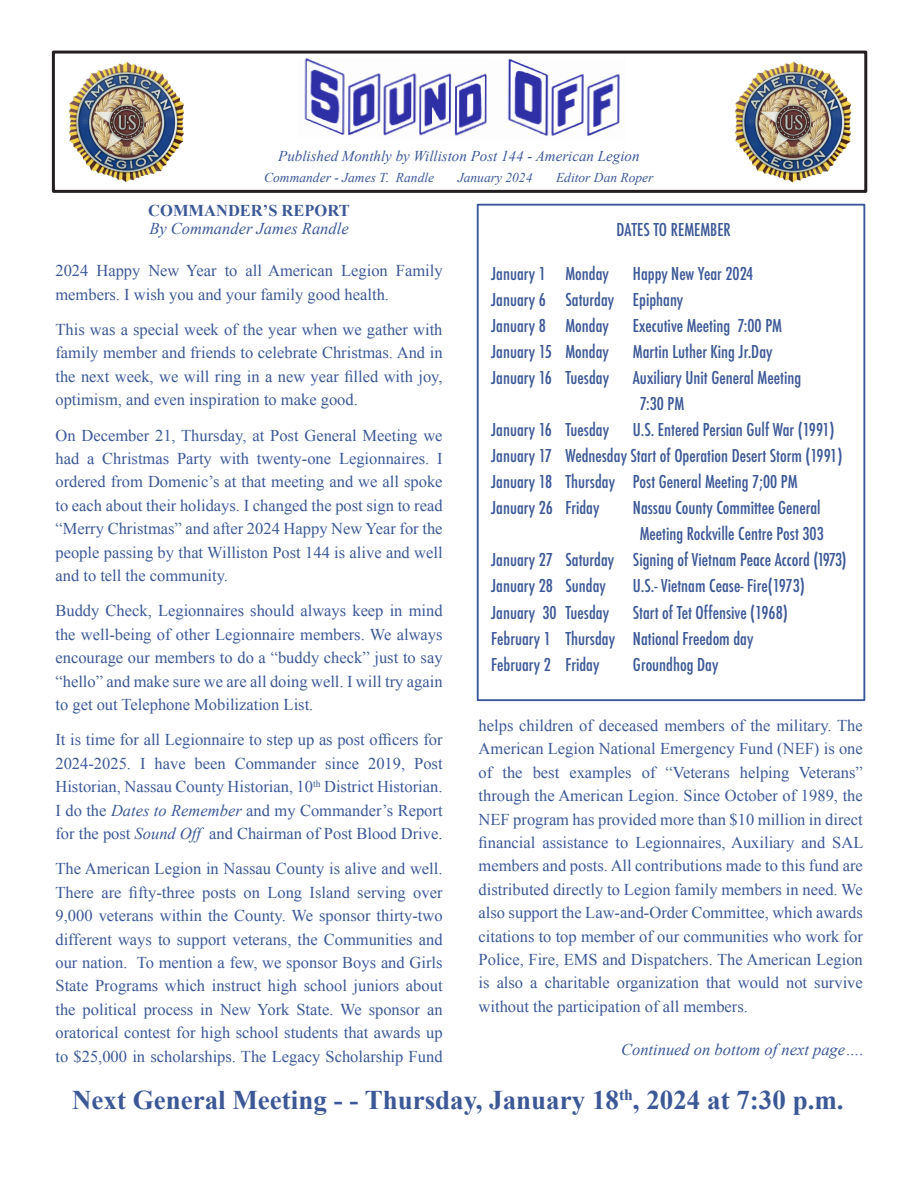
<style>
.page{position:relative;width:918px;height:1188px;background:#fff}
.page>*{position:absolute;margin:0;border:0;box-sizing:border-box;transform-origin:0 0}
.t1{font:700 27px "Times New Roman";color:#3c5896}
.t2{font:500 condensed 17.25px "Futura";color:#3c5896}
.t3{font:16.5px "Times New Roman";color:#3c5896}
.t4{font:italic 16.5px "Times New Roman";color:#3c5896}
.t5{font:700 16.5px "Times New Roman";color:#3c5896}
.t6{font:700 15.75px "Times New Roman";color:#3c5896}
.t7{font:italic 15px "Times New Roman";color:#3c5896}
.t8{font:italic 13.5px "Times New Roman";color:#3c5896}
.t9{font:9.6px "Times New Roman";color:#3c5896}
.s1{font-style:italic}
</style>
<div class="page">
<img style="left:304px;top:58px;width:316px;height:78px">
<img style="left:68px;top:62px;width:116px;height:120px">
<img style="left:734px;top:61px;width:118px;height:122px">
<div style="left:52px;top:51px;width:815px;height:142px;border:3px solid #231f20"></div>
<div style="left:477px;top:204px;width:388px;height:497px;border:2px solid #3c5896"></div>
<p class="t7" style="left:278px;top:151px;width:363px">Published Monthly by Williston Post 144 - American Legion</p>
<p class="t8" style="left:264px;top:173px;width:171px">Commander - James T. Randle</p>
<p class="t8" style="left:458px;top:173px;width:76px">January 2024</p>
<p class="t8" style="left:556px;top:173px;width:99px">Editor Dan Roper</p>
<p class="t5" style="left:148px;top:204px;width:203px">COMMANDER’S REPORT</p>
<p class="t4" style="left:149px;top:223px;width:201px">By Commander James Randle</p>
<p class="t3" style="left:55px;top:265px;width:389px">2024 Happy New Year to all American Legion Family</p>
<p class="t3" style="left:55px;top:288px;width:335px">members. I wish you and your family good health.</p>
<p class="t3" style="left:55px;top:324px;width:389px">This was a special week of the year when we gather with</p>
<p class="t3" style="left:55px;top:347px;width:389px">family member and friends to celebrate Christmas. And in</p>
<p class="t3" style="left:55px;top:370px;width:389px">the next week, we will ring in a new year filled with joy,</p>
<p class="t3" style="left:55px;top:394px;width:304px">optimism, and even inspiration to make good.</p>
<p class="t3" style="left:55px;top:429px;width:389px">On December 21, Thursday, at Post General Meeting we</p>
<p class="t3" style="left:55px;top:453px;width:389px">had a Christmas Party with twenty-one Legionnaires. I</p>
<p class="t3" style="left:55px;top:476px;width:389px">ordered from Domenic’s at that meeting and we all spoke</p>
<p class="t3" style="left:55px;top:499px;width:389px">to each about their holidays. I changed the post sign to read</p>
<p class="t3" style="left:55px;top:523px;width:389px">“Merry Christmas” and after 2024 Happy New Year for the</p>
<p class="t3" style="left:55px;top:546px;width:389px">people passing by that Williston Post 144 is alive and well</p>
<p class="t3" style="left:55px;top:570px;width:174px">and to tell the community.</p>
<p class="t3" style="left:55px;top:605px;width:389px">Buddy Check, Legionnaires should always keep in mind</p>
<p class="t3" style="left:55px;top:628px;width:389px">the well-being of other Legionnaire members. We always</p>
<p class="t3" style="left:55px;top:652px;width:389px">encourage our members to do a “buddy check” just to say</p>
<p class="t3" style="left:55px;top:675px;width:389px">“hello” and make sure we are all doing well. I will try again</p>
<p class="t3" style="left:55px;top:699px;width:259px">to get out Telephone Mobilization List.</p>
<p class="t3" style="left:55px;top:734px;width:389px">It is time for all Legionnaire to step up as post officers for</p>
<p class="t3" style="left:55px;top:757px;width:389px">2024-2025. I have been Commander since 2019, Post</p>
<p class="t3" style="left:55px;top:781px;width:259px">Historian, Nassau County Historian, 10</p>
<p class="t9" style="left:313px;top:780px;width:9px">th</p>
<p class="t3" style="left:324px;top:781px;width:120px">District Historian.</p>
<p class="t3" style="left:55px;top:804px;width:389px">I do the <span class="s1">Dates to Remember</span> and my Commander’s Report</p>
<p class="t3" style="left:55px;top:828px;width:147px">for the post <span class="s1">Sound Off</span></p>
<p class="t3" style="left:209px;top:828px;width:235px">and Chairman of Post Blood Drive.</p>
<p class="t3" style="left:55px;top:863px;width:389px">The American Legion in Nassau County is alive and well.</p>
<p class="t3" style="left:55px;top:886px;width:389px">There are fifty-three posts on Long Island serving over</p>
<p class="t3" style="left:55px;top:910px;width:389px">9,000 veterans within the County. We sponsor thirty-two</p>
<p class="t3" style="left:55px;top:933px;width:389px">different ways to support veterans, the Communities and</p>
<p class="t3" style="left:55px;top:957px;width:389px">our nation. To mention a few, we sponsor Boys and Girls</p>
<p class="t3" style="left:55px;top:980px;width:389px">State Programs which instruct high school juniors about</p>
<p class="t3" style="left:55px;top:1003px;width:389px">the political process in New York State. We sponsor an</p>
<p class="t3" style="left:55px;top:1027px;width:389px">oratorical contest for high school students that awards up</p>
<p class="t3" style="left:55px;top:1050px;width:389px">to $25,000 in scholarships. The Legacy Scholarship Fund</p>
<p class="t2" style="left:616px;top:222px;width:116px">DATES TO REMEMBER</p>
<p class="t2" style="left:491px;top:266px;width:119px">January 1 Monday</p>
<p class="t2" style="left:633px;top:266px;width:122px">Happy New Year 2024</p>
<p class="t2" style="left:491px;top:292px;width:194px">January 6 Saturday Epiphany</p>
<p class="t2" style="left:491px;top:318px;width:119px">January 8 Monday</p>
<p class="t2" style="left:633px;top:318px;width:151px">Executive Meeting 7:00 PM</p>
<p class="t2" style="left:491px;top:344px;width:119px">January 15 Monday</p>
<p class="t2" style="left:633px;top:344px;width:141px">Martin Luther King Jr.Day</p>
<p class="t2" style="left:491px;top:370px;width:119px">January 16 Tuesday</p>
<p class="t2" style="left:633px;top:370px;width:170px">Auxiliary Unit General Meeting</p>
<p class="t2" style="left:640px;top:396px;width:46px">7:30 PM</p>
<p class="t2" style="left:491px;top:422px;width:119px">January 16 Tuesday</p>
<p class="t2" style="left:633px;top:422px;width:203px">U.S. Entered Persian Gulf War (1991)</p>
<p class="t2" style="left:491px;top:448px;width:353px">January 17 Wednesday Start of Operation Desert Storm (1991)</p>
<p class="t2" style="left:491px;top:474px;width:308px">January 18 Thursday Post General Meeting 7;00 PM</p>
<p class="t2" style="left:491px;top:500px;width:110px">January 26 Friday</p>
<p class="t2" style="left:633px;top:500px;width:189px">Nassau County Committee General</p>
<p class="t2" style="left:640px;top:526px;width:186px">Meeting Rockville Centre Post 303</p>
<p class="t2" style="left:491px;top:552px;width:357px">January 27 Saturday Signing of Vietnam Peace Accord (1973)</p>
<p class="t2" style="left:491px;top:578px;width:116px">January 28 Sunday</p>
<p class="t2" style="left:633px;top:578px;width:174px">U.S.- Vietnam Cease- Fire(1973)</p>
<p class="t2" style="left:491px;top:604px;width:119px">January 30 Tuesday</p>
<p class="t2" style="left:633px;top:604px;width:156px">Start of Tet Offensive (1968)</p>
<p class="t2" style="left:491px;top:630px;width:264px">February 1 Thursday National Freedom day</p>
<p class="t2" style="left:491px;top:656px;width:110px">February 2 Friday</p>
<p class="t2" style="left:633px;top:656px;width:87px">Groundhog Day</p>
<p class="t3" style="left:479px;top:720px;width:386px">helps children of deceased members of the military. The</p>
<p class="t3" style="left:479px;top:743px;width:386px">American Legion National Emergency Fund (NEF) is one</p>
<p class="t3" style="left:479px;top:766px;width:386px">of the best examples of “Veterans helping Veterans”</p>
<p class="t3" style="left:479px;top:790px;width:386px">through the American Legion. Since October of 1989, the</p>
<p class="t3" style="left:479px;top:813px;width:386px">NEF program has provided more than $10 million in direct</p>
<p class="t3" style="left:479px;top:837px;width:386px">financial assistance to Legionnaires, Auxiliary and SAL</p>
<p class="t3" style="left:479px;top:860px;width:386px">members and posts. All contributions made to this fund are</p>
<p class="t3" style="left:479px;top:883px;width:386px">distributed directly to Legion family members in need. We</p>
<p class="t3" style="left:479px;top:907px;width:386px">also support the Law-and-Order Committee, which awards</p>
<p class="t3" style="left:479px;top:930px;width:386px">citations to top member of our communities who work for</p>
<p class="t3" style="left:479px;top:954px;width:386px">Police, Fire, EMS and Dispatchers. The American Legion</p>
<p class="t3" style="left:479px;top:977px;width:386px">is also a charitable organization that would not survive</p>
<p class="t3" style="left:479px;top:1000px;width:271px">without the participation of all members.</p>
<p class="t4" style="left:621px;top:1044px;width:244px">Continued on bottom of next page….</p>
<p class="t1" style="left:72px;top:1091px;width:548px">Next General Meeting - - Thursday, January 18</p>
<p class="t6" style="left:619px;top:1089px;width:15px">th</p>
<p class="t1" style="left:633px;top:1091px;width:212px">, 2024 at 7:30 p.m.</p>
</div>
